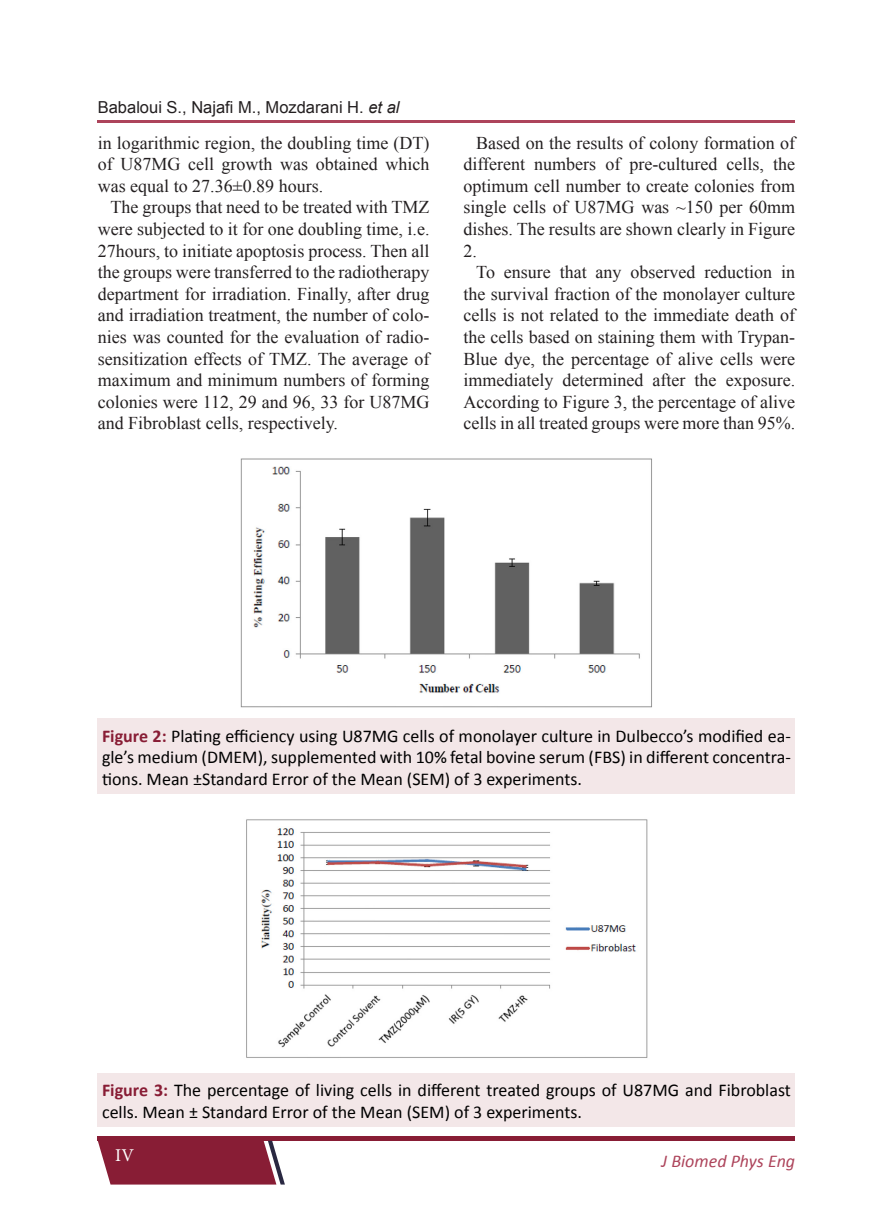
<style>
.page{position:relative;width:893px;height:1212px;background:#fff}
.page>*{position:absolute;margin:0;border:0;box-sizing:border-box;transform-origin:0 0}
.Body{font:18px/21.6px "Times New Roman";color:#231f20;text-align:justify}
.Figure{font:18px/21.6px "Calibri";color:#000;text-align:justify}
.t1{font:italic 18px "Calibri";color:#ad445b}
.t2{font:18px "Minion Pro";color:#fff}
.Running_Author{font:16.5px "Arial";color:#231f20}
.s1{font-style:italic}
.s2{font-weight:700;color:#881d35}
</style>
<div class="page">
<div style="left:98px;top:1136px;width:697px;height:5px;background:#881d35"></div>
<svg style="left:98px;top:1141px;width:187px;height:43px;background:#903147"></svg>
<hr style="left:98px;top:120px;width:697px;height:2px;background:#ad445b">
<img style="left:240px;top:458px;width:412px;height:250px">
<div style="left:98px;top:719px;width:697px;height:75px;background:#f3e7e8"></div>
<div style="left:98px;top:1073px;width:697px;height:54px;background:#f3e7e8"></div>
<img style="left:246px;top:819px;width:402px;height:239px">
<p class="Running_Author" style="left:98px;top:97px;width:303px">Babaloui S., Najafi M., Mozdarani H. <span class="s1">et al</span></p>
<p class="Body" style="left:98px;top:131px;width:333px">in logarithmic region, the doubling time (DT) of U87MG cell growth was obtained which was equal to 27.36±0.89 hours.</p>
<p class="Body" style="left:98px;top:196px;width:333px;text-indent:13px">The groups that need to be treated with TMZ were subjected to it for one doubling time, i.e.<br>27hours, to initiate apoptosis process. Then all the groups were transferred to the radiotherapy department for irradiation. Finally, after drug and irradiation treatment, the number of colo&shy;nies was counted for the evaluation of radio&shy;sensitization effects of TMZ. The average of maximum and minimum numbers of forming colonies were 112, 29 and 96, 33 for U87MG and Fibroblast cells, respectively.</p>
<p class="Body" style="left:463px;top:131px;width:333px;text-indent:13px">Based on the results of colony formation of different numbers of pre-cultured cells, the optimum cell number to create colonies from single cells of U87MG was ~150 per 60mm dishes. The results are shown clearly in Figure 2.</p>
<p class="Body" style="left:463px;top:261px;width:333px;text-indent:13px">To ensure that any observed reduction in the survival fraction of the monolayer culture cells is not related to the immediate death of the cells based on staining them with Trypan-Blue dye, the percentage of alive cells were immediately determined after the exposure.<br>According to Figure 3, the percentage of alive cells in all treated groups were more than 95%.</p>
<p class="Figure" style="left:102px;top:725px;width:690px"><span class="s2">Figure 2:</span> Plating efficiency using U87MG cells of monolayer culture in Dulbecco’s modified ea&shy;gle’s medium (DMEM), supplemented with 10% fetal bovine serum (FBS) in different concentra&shy;tions. Mean ±Standard Error of the Mean (SEM) of 3 experiments.</p>
<p class="Figure" style="left:102px;top:1079px;width:690px"><span class="s2">Figure 3:</span> The percentage of living cells in different treated groups of U87MG and Fibroblast cells. Mean ± Standard Error of the Mean (SEM) of 3 experiments.</p>
<p class="t2" style="left:115px;top:1143px;width:20px">IV</p>
<p class="t1" style="left:661px;top:1148px;width:135px">J Biomed Phys Eng</p>
</div>
